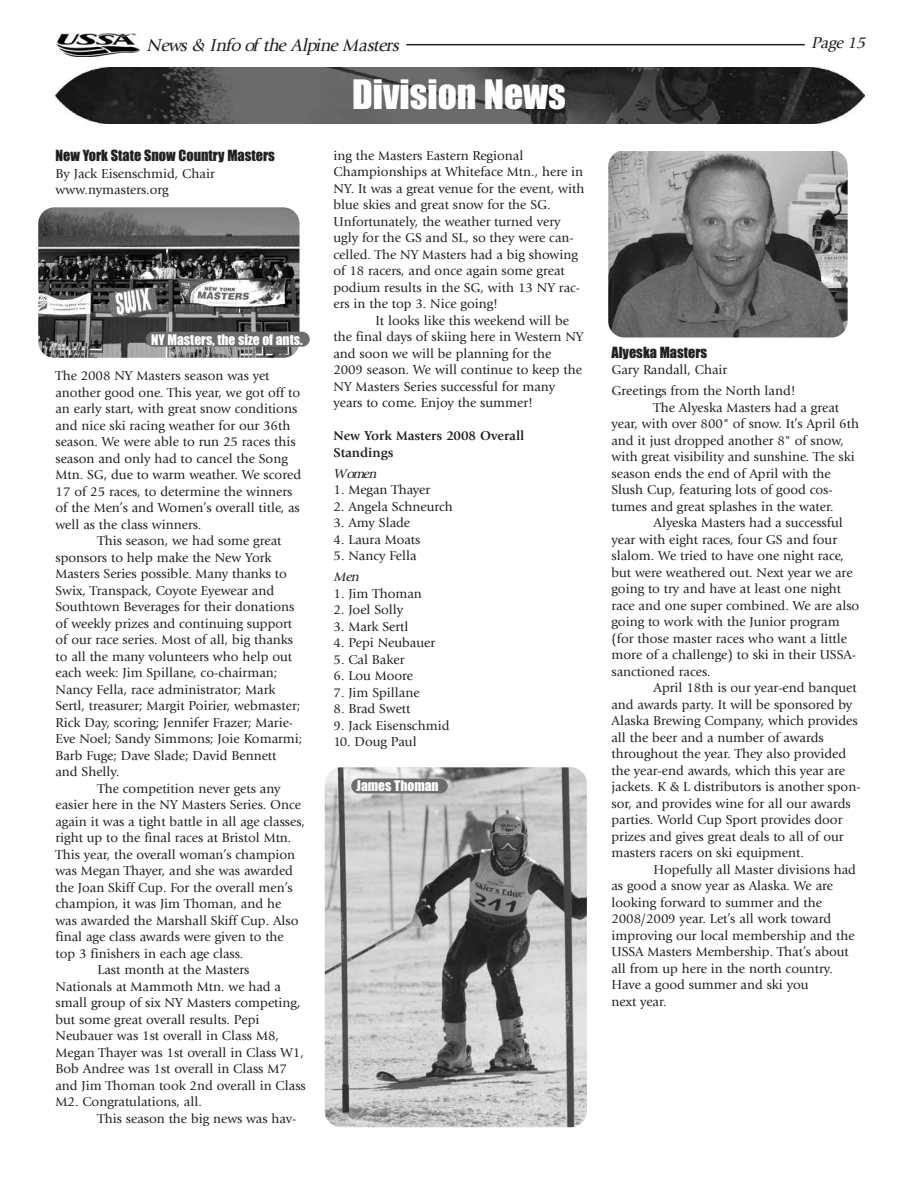
<style>
.page{position:relative;width:918px;height:1188px;background:#fff}
.page>*{position:absolute;margin:0;border:0;box-sizing:border-box;transform-origin:0 0}
.t1{font:37.5px "Impact";color:#fff}
.t2{font:italic 18px "Giovanni";color:#231f20}
.t3{font:italic 16.5px "Giovanni";color:#231f20}
.t4{font:14.25px "Impact";color:#231f20}
.t5{font:13.5px/16.5px "Giovanni";color:#231f20}
.t6{font:13.5px "Impact";color:#fff}
.t7{font:700 13.5px/16.5px "Giovanni";color:#231f20}
.t8{font:italic 13.5px "Giovanni";color:#231f20}
</style>
<div class="page">
<img style="left:56px;top:34px;width:84px;height:22px">
<hr style="left:406px;top:44px;width:399px;height:1px;background:#231f20">
<img style="left:55px;top:68px;width:809px;height:55px">
<img style="left:38px;top:207px;width:262px;height:151px;border-radius:16px">
<img style="left:608px;top:151px;width:240px;height:186px;border-radius:16px">
<img style="left:325px;top:767px;width:262px;height:360px;border-radius:16px">
<div style="left:146px;top:332px;width:164px;height:15px;background:#6c6d70;border-radius:7px"></div>
<div style="left:351px;top:779px;width:97px;height:14px;background:#6c6d70;border-radius:7px"></div>
<h2 class="t2" style="left:147px;top:38px;width:257px">News&amp; Infoof theAlpineMasters</h2>
<p class="t3" style="left:811px;top:36px;width:59px">Page15</p>
<h1 class="t1" style="left:352px;top:82px;width:215px">Division News</h1>
<p class="t4" style="left:55px;top:151px;width:221px">New York State Snow Country Masters</p>
<p class="t5" style="left:55px;top:166px;width:161px">By Jack Eisenschmid, Chair www.nymasters.org</p>
<p class="t6" style="left:151px;top:335px;width:153px">NY Masters, the size of ants.</p>
<p class="t5" style="left:55px;top:369px;width:247px">The 2008 NY Masters season was yet another good one. This year, we got off to an early start, with great snow conditions and nice ski racing weather for our 36th season. We were able to run 25 races this season and only had to cancel the Song Mtn. SG, due to warm weather. We scored 17 of 25 races, to determine the winners of the Men’s and Women’s overall title, as well as the class winners.</p>
<p class="t5" style="left:97px;top:534px;width:185px">This season, we had some great</p>
<p class="t5" style="left:55px;top:550px;width:218px">sponsors to help make the New York</p>
<p class="t5" style="left:55px;top:567px;width:233px">Masters Series possible. Many thanks to</p>
<p class="t5" style="left:55px;top:583px;width:220px">Swix, Transpack, Coyote Eyewear and</p>
<p class="t5" style="left:55px;top:600px;width:240px">Southtown Beverages for their donations</p>
<p class="t5" style="left:55px;top:616px;width:238px">of weekly prizes and continuing support</p>
<p class="t5" style="left:55px;top:633px;width:239px">of our race series. Most of all, big thanks</p>
<p class="t5" style="left:55px;top:649px;width:238px">to all the many volunteers who help out</p>
<p class="t5" style="left:55px;top:666px;width:223px">each week: Jim Spillane, co-chairman;</p>
<p class="t5" style="left:55px;top:682px;width:222px">Nancy Fella, race administrator; Mark</p>
<p class="t5" style="left:55px;top:699px;width:246px">Sertl, treasurer; Margit Poirier, webmaster;</p>
<p class="t5" style="left:55px;top:715px;width:239px">Rick Day, scoring; Jennifer Frazer; Marie-</p>
<p class="t5" style="left:55px;top:732px;width:248px">Eve Noel; Sandy Simmons; Joie Komarmi;</p>
<p class="t5" style="left:55px;top:748px;width:222px">Barb Fuge; Dave Slade; David Bennett</p>
<p class="t5" style="left:55px;top:765px;width:66px">and Shelly.</p>
<p class="t5" style="left:97px;top:781px;width:185px">The competition never gets any</p>
<p class="t5" style="left:55px;top:798px;width:247px">easier here in the NY Masters Series. Once</p>
<p class="t5" style="left:55px;top:814px;width:251px">again it was a tight battle in all age classes,</p>
<p class="t5" style="left:55px;top:831px;width:237px">right up to the final races at Bristol Mtn.</p>
<p class="t5" style="left:55px;top:847px;width:241px">This year, the overall woman’s champion</p>
<p class="t5" style="left:55px;top:864px;width:239px">was Megan Thayer, and she was awarded</p>
<p class="t5" style="left:55px;top:880px;width:239px">the Joan Skiff Cup. For the overall men’s</p>
<p class="t5" style="left:55px;top:897px;width:227px">champion, it was Jim Thoman, and he</p>
<p class="t5" style="left:55px;top:913px;width:245px">was awarded the Marshall Skiff Cup. Also</p>
<p class="t5" style="left:55px;top:930px;width:230px">final age class awards were given to the</p>
<p class="t5" style="left:55px;top:946px;width:189px">top 3 finishers in each age class.</p>
<p class="t5" style="left:97px;top:963px;width:153px">Last month at the Masters</p>
<p class="t5" style="left:55px;top:979px;width:227px">Nationals at Mammoth Mtn. we had a</p>
<p class="t5" style="left:55px;top:996px;width:246px">small group of six NY Masters competing,</p>
<p class="t5" style="left:55px;top:1012px;width:205px">but some great overall results. Pepi</p>
<p class="t5" style="left:55px;top:1029px;width:225px">Neubauer was 1st overall in Class M8,</p>
<p class="t5" style="left:55px;top:1045px;width:250px">Megan Thayer was 1st overall in Class W1,</p>
<p class="t5" style="left:55px;top:1062px;width:233px">Bob Andree was 1st overall in Class M7</p>
<p class="t5" style="left:55px;top:1078px;width:252px">and Jim Thoman took 2nd overall in Class</p>
<p class="t5" style="left:55px;top:1095px;width:148px">M2. Congratulations, all.</p>
<p class="t5" style="left:97px;top:1111px;width:201px">This season the big news was hav-</p>
<p class="t5" style="left:334px;top:148px;width:252px">ing the Masters Eastern Regional Championships at Whiteface Mtn., here in NY. It was a great venue for the event, with blue skies and great snow for the SG.<br>Unfortunately, the weather turned very ugly for the GS and SL, so they were can&shy;celled. The NY Masters had a big showing of 18 racers, and once again some great podium results in the SG, with 13 NY rac&shy;ers in the top 3. Nice going!</p>
<p class="t5" style="left:334px;top:313px;width:252px;text-indent:42px">It looks like this weekend will be the final days of skiing here in Western NY and soon we will be planning for the 2009 season. We will continue to keep the NY Masters Series successful for many years to come. Enjoy the summer!</p>
<p class="t7" style="left:334px;top:429px;width:193px">New York Masters 2008 Overall<br>Standings</p>
<p class="t8" style="left:334px;top:468px;width:47px">W omen</p>
<p class="t5" style="left:334px;top:483px;width:98px">1. Megan Thayer</p>
<p class="t5" style="left:334px;top:499px;width:121px">2. Angela Schneurch</p>
<p class="t5" style="left:334px;top:516px;width:78px">3. Amy Slade</p>
<p class="t5" style="left:334px;top:532px;width:88px">4. Laura Moats</p>
<p class="t5" style="left:334px;top:549px;width:85px">5. Nancy Fella</p>
<p class="t8" style="left:334px;top:571px;width:30px">Men</p>
<p class="t5" style="left:334px;top:586px;width:90px">1. Jim Thoman</p>
<p class="t5" style="left:334px;top:603px;width:71px">2. Joel Solly</p>
<p class="t5" style="left:334px;top:619px;width:76px">3. Mark Sertl</p>
<p class="t5" style="left:334px;top:636px;width:103px">4. Pepi Neubauer</p>
<p class="t5" style="left:334px;top:652px;width:72px">5. Cal Baker</p>
<p class="t5" style="left:334px;top:669px;width:81px">6. Lou Moore</p>
<p class="t5" style="left:334px;top:685px;width:88px">7. Jim Spillane</p>
<p class="t5" style="left:334px;top:702px;width:78px">8. Brad Swett</p>
<p class="t5" style="left:334px;top:718px;width:117px">9. Jack Eisenschmid</p>
<p class="t5" style="left:334px;top:735px;width:85px">10. Doug Paul</p>
<p class="t6" style="left:357px;top:782px;width:84px">James Thoman</p>
<p class="t4" style="left:612px;top:348px;width:97px">Alyeska Masters</p>
<p class="t5" style="left:612px;top:360px;width:186px;line-height:21px">Gary Randall, Chair<br>Greetings from the North land!</p>
<p class="t5" style="left:612px;top:400px;width:249px;text-indent:42px">The Alyeska Masters had a great year, with over 800" of snow. It’s April 6th and it just dropped another 8" of snow, with great visibility and sunshine. The ski season ends the end of April with the Slush Cup, featuring lots of good cos&shy;tumes and great splashes in the water.</p>
<p class="t5" style="left:612px;top:516px;width:249px;text-indent:42px">Alyeska Masters had a successful year with eight races, four GS and four slalom. We tried to have one night race, but were weathered out. Next year we are going to try and have at least one night race and one super combined. We are also going to work with the Junior program (for those master races who want a little more of a challenge) to ski in their USSA&shy;sanctioned races.</p>
<p class="t5" style="left:612px;top:681px;width:251px;text-indent:42px">April 18th is our year-end banquet and awards party. It will be sponsored by Alaska Brewing Company, which provides all the beer and a number of awards throughout the year. They also provided the year-end awards, which this year are jackets. K &amp; L distributors is another spon&shy;sor, and provides wine for all our awards parties. World Cup Sport provides door prizes and gives great deals to all of our masters racers on ski equipment.</p>
<p class="t5" style="left:612px;top:862px;width:246px;text-indent:42px">Hopefully all Master divisions had as good a snow year as Alaska. We are looking forward to summer and the<br>2008/2009 year. Let’s all work toward improving our local membership and the<br>USSA Masters Membership. That’s about all from up here in the north country.<br>Have a good summer and ski you<br>next year.</p>
</div>
